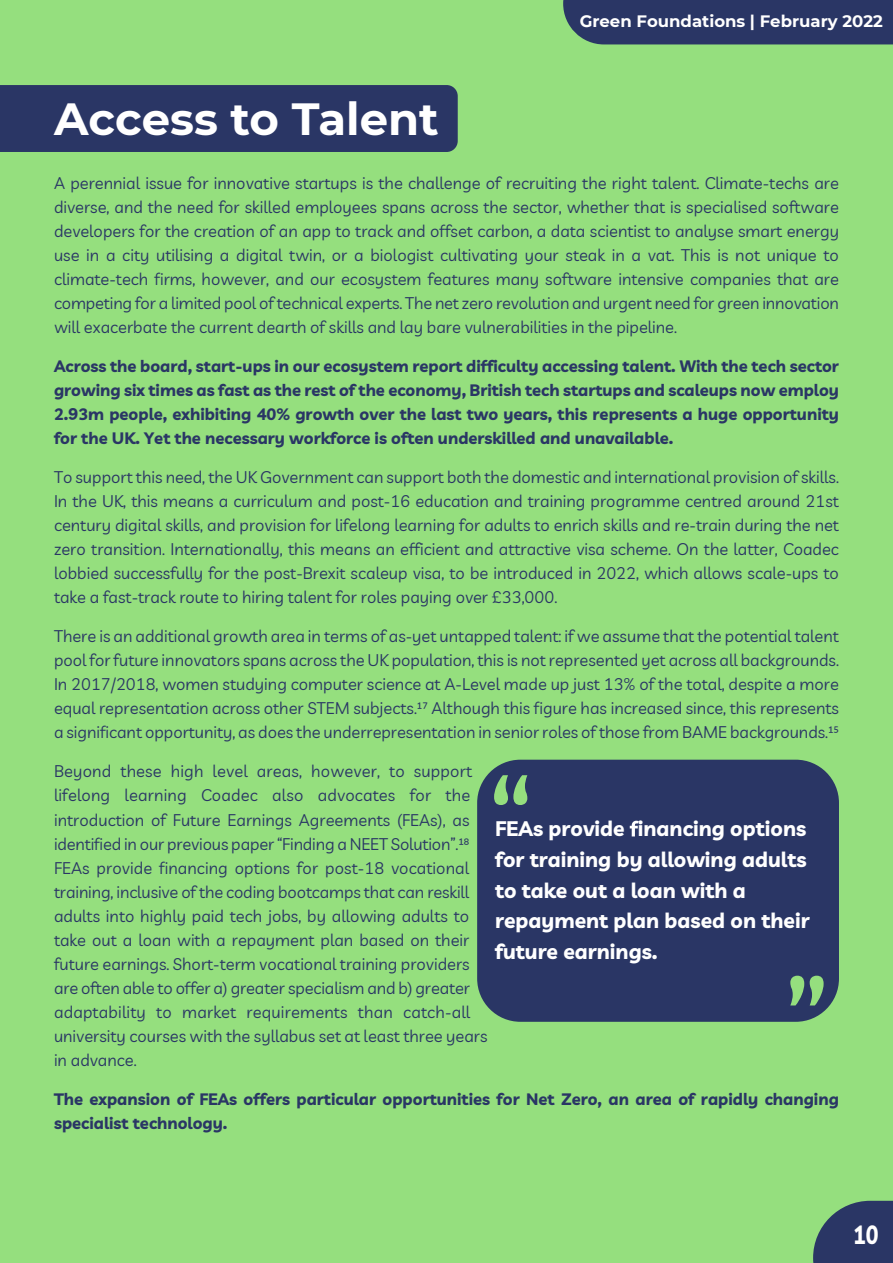
<style>
.page{position:relative;width:893px;height:1263px;background:#95df7e}
.page>*{position:absolute;margin:0;border:0;box-sizing:border-box;transform-origin:0 0}
.t1{font:139.2px "Livvic";color:#95df7e}
.t2{font:700 45px "Montserrat";color:#fff}
.t3{font:700 26.25px "Livvic";color:#fff;scale:.81 1}
.t4{font:700 21px/30.6px "Livvic";color:#fff}
.t5{font:16.5px/24px "Livvic";color:#2a3665;text-align:justify}
.t6{font:700 16.5px/24px "Livvic";color:#2a3665;text-align:justify}
.t7{font:700 16.5px "Montserrat";color:#fff}
</style>
<div class="page">
<div style="left:563px;top:0;width:330px;height:44px;background:#2a3665"></div>
<svg style="left:813px;top:1201px;width:80px;height:62px;background:#384d68"></svg>
<div style="left:0;top:85px;width:458px;height:67px;background:#2a3665"></div>
<div style="left:477px;top:760px;width:362px;height:262px;background:#2a3665;border-radius:43px"></div>
<svg style="left:630px;top:821px;width:9px;height:15px"></svg>
<h2 class="t2" style="left:54px;top:91px;width:386px">Access to Talent</h2>
<p class="t7" style="left:580px;top:11px;width:305px">Green Foundations | February 2022</p>
<p class="t5" style="left:54px;top:171px;width:786px">A perennial issue for innovative startups is the challenge of recruiting the right talent. Climate-techs are diverse, and the need for skilled employees spans across the sector, whether that is specialised software developers for the creation of an app to track and offset carbon, a data scientist to analyse smart energy use in a city utilising a digital twin, or a biologist cultivating your steak in a vat. This is not unique to climate-tech firms, however, and our ecosystem features many software intensive companies that are competing for a limited pool of technical experts. The net zero revolution and urgent need for green innovation will exacerbate the current dearth of skills and lay bare vulnerabilities in the pipeline.</p>
<p class="t6" style="left:54px;top:354px;width:786px">Across the board, start-ups in our ecosystem report difficulty accessing talent. With the tech sector growing six times as fast as the rest of the economy, British tech startups and scaleups now employ 2.93m people, exhibiting 40% growth over the last two years, this represents a huge opportunity for the UK. Yet the necessary workforce is often underskilled and unavailable.</p>
<p class="t5" style="left:54px;top:465px;width:786px">To support this need, the UK Government can support both the domestic and international provision of skills.<br>In the UK, this means a curriculum and post-16 education and training programme centred around 21st century digital skills, and provision for lifelong learning for adults to enrich skills and re-train during the net zero transition. Internationally, this means an efficient and attractive visa scheme. On the latter, Coadec lobbied successfully for the post-Brexit scaleup visa, to be introduced in 2022, which allows scale-ups to take a fast-track route to hiring talent for roles paying over £33,000.</p>
<p class="t5" style="left:54px;top:624px;width:786px">There is an additional growth area in terms of as-yet untapped talent: if we assume that the potential talent pool for future innovators spans across the UK population, this is not represented yet across all backgrounds.<br>In 2017/2018, women studying computer science at A-Level made up just 13% of the total, despite a more equal representation across other STEM subjects.¹⁷ Although this figure has increased since, this represents a significant opportunity, as does the underrepresentation in senior roles of those from BAME backgrounds.¹⁵</p>
<p class="t5" style="left:54px;top:759px;width:435px;text-align:left">Beyond these high level areas, however, to support lifelong learning Coadec also advocates for the introduction of Future Earnings Agreements (FEAs), as identified in our previous paper “Finding a NEET Solution”.¹⁸<br>FEAs provide financing options for post-18 vocational training, inclusive of the coding bootcamps that can reskill adults into highly paid tech jobs, by allowing adults to take out a loan with a repayment plan based on their future earnings. Short-term vocational training providers are often able to offer a) greater specialism and b) greater adaptability to market requirements than catch-all university courses with the syllabus set at least three years in advance.</p>
<p class="t6" style="left:54px;top:1086px;width:786px">The expansion of FEAs offers particular opportunities for Net Zero, an area of rapidly changing specialist technology.</p>
<h1 class="t1" style="left:488px;top:740px;width:47px">“</h1>
<p class="t4" style="left:495px;top:813px;width:316px">FEAs provide inancing options for training by allowing adults to take out a loan with a repayment plan based on their future earnings.</p>
<h1 class="t1" style="left:830px;top:1041px;width:47px;rotate:-180deg">“</h1>
<h3 class="t3" style="left:853px;top:1217px;width:33px">10</h3>
</div>
